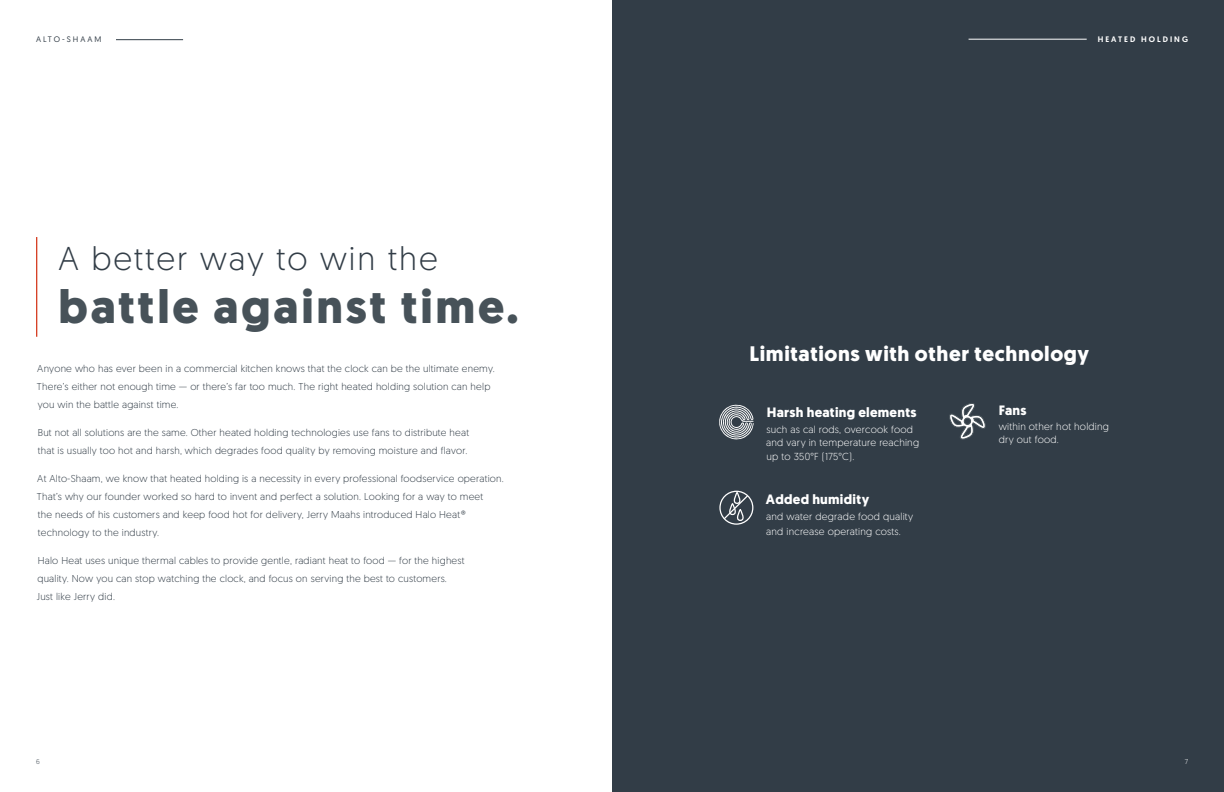
<style>
.page{position:relative;width:1224px;height:792px;background:#fff}
.page>*{position:absolute;margin:0;border:0;box-sizing:border-box;transform-origin:0 0}
.t1{font:700 47px "Geomanist";letter-spacing:.06em;color:#475259}
.t2{font:300 33px "Geomanist";letter-spacing:.06em;color:#323d47}
.t3{font:700 21px "Geomanist";letter-spacing:.03em;color:#fff}
.t4{font:700 13.5px "Geomanist";letter-spacing:.02em;color:#fff}
.t5{font:300 10.2px/13.8px "Geomanist";letter-spacing:.02em;color:#fff}
.t6{font:300 10px/18px "Geomanist";letter-spacing:.02em;color:#323d47}
.t7{font:500 8px "Geomanist";letter-spacing:.25em;color:#fff}
.t8{font:8px "Geomanist";letter-spacing:.25em;color:#323d47}
.t9{font:300 7px "Geomanist";color:#323d47}
.t10{font:300 7px "Geomanist";color:#fff}
</style>
<div class="page">
<div style="left:612px;top:0;width:612px;height:792px;background:#323d47"></div>
<hr style="left:116px;top:39px;width:67px;height:1px;background:#323d47">
<hr style="left:36px;top:237px;width:1px;height:100px;background:#d64227">
<hr style="left:969px;top:39px;width:118px;height:1px;background:#fff">
<svg style="left:949px;top:403px;width:37px;height:37px"></svg>
<svg style="left:719px;top:404px;width:35px;height:36px"></svg>
<div style="left:719px;top:491px;width:34px;height:34px;border:1px solid #fff;border-radius:50%"></div>
<svg style="left:722px;top:491px;width:27px;height:31px"></svg>
<p class="t8" style="left:36px;top:34px;width:67px">ALTO-SHAAM</p>
<p class="t2" style="left:58px;top:237px;width:381px">A better way to win the</p>
<p class="t1" style="left:58px;top:275px;width:462px">battle against time.</p>
<p class="t6" style="left:37px;top:359px;width:459px">Anyone who has ever been in a commercial kitchen knows that the clock can be the ultimate enemy.<br>There’s either not enough time — or there’s far too much. The right heated holding solution can help you win the battle against time.</p>
<p class="t6" style="left:38px;top:423px;width:433px">But not all solutions are the same. Other heated holding technologies use fans to distribute heat that is usually too hot and harsh, which degrades food quality by removing moisture and flavor.</p>
<p class="t6" style="left:37px;top:469px;width:468px">At Alto-Shaam, we know that heated holding is a necessity in every professional foodservice operation.<br>That’s why our founder worked so hard to invent and perfect a solution. Looking for a way to meet<br>the needs of his customers and keep food hot for delivery, Jerry Maahs introduced Halo Heat® technology to the industry.</p>
<p class="t6" style="left:37px;top:551px;width:429px">Halo Heat uses unique thermal cables to provide gentle, radiant heat to food — for the highest quality. Now you can stop watching the clock, and focus on serving the best to customers.<br>Just like Jerry did.</p>
<p class="t7" style="left:1098px;top:34px;width:92px">HEATED HOLDING</p>
<p class="t3" style="left:750px;top:339px;width:341px">Limitations with other technology</p>
<p class="t4" style="left:767px;top:403px;width:151px">Harsh heating elements</p>
<p class="t5" style="left:766px;top:422px;width:154px">such as cal rods, overcook food and vary in temperature reaching up to 350°F (175°C).</p>
<p class="t4" style="left:766px;top:490px;width:105px">Added humidity</p>
<p class="t5" style="left:766px;top:508px;width:148px;line-height:15.8px">and water degrade food quality and increase operating costs.</p>
<p class="t4" style="left:999px;top:402px;width:29px">Fans</p>
<p class="t5" style="left:999px;top:419px;width:112px;line-height:13.5px">within other hot holding dry out food.</p>
<p class="t9" style="left:36px;top:757px;width:5px">6</p>
<p class="t10" style="left:1185px;top:757px;width:5px">7</p>
</div>
